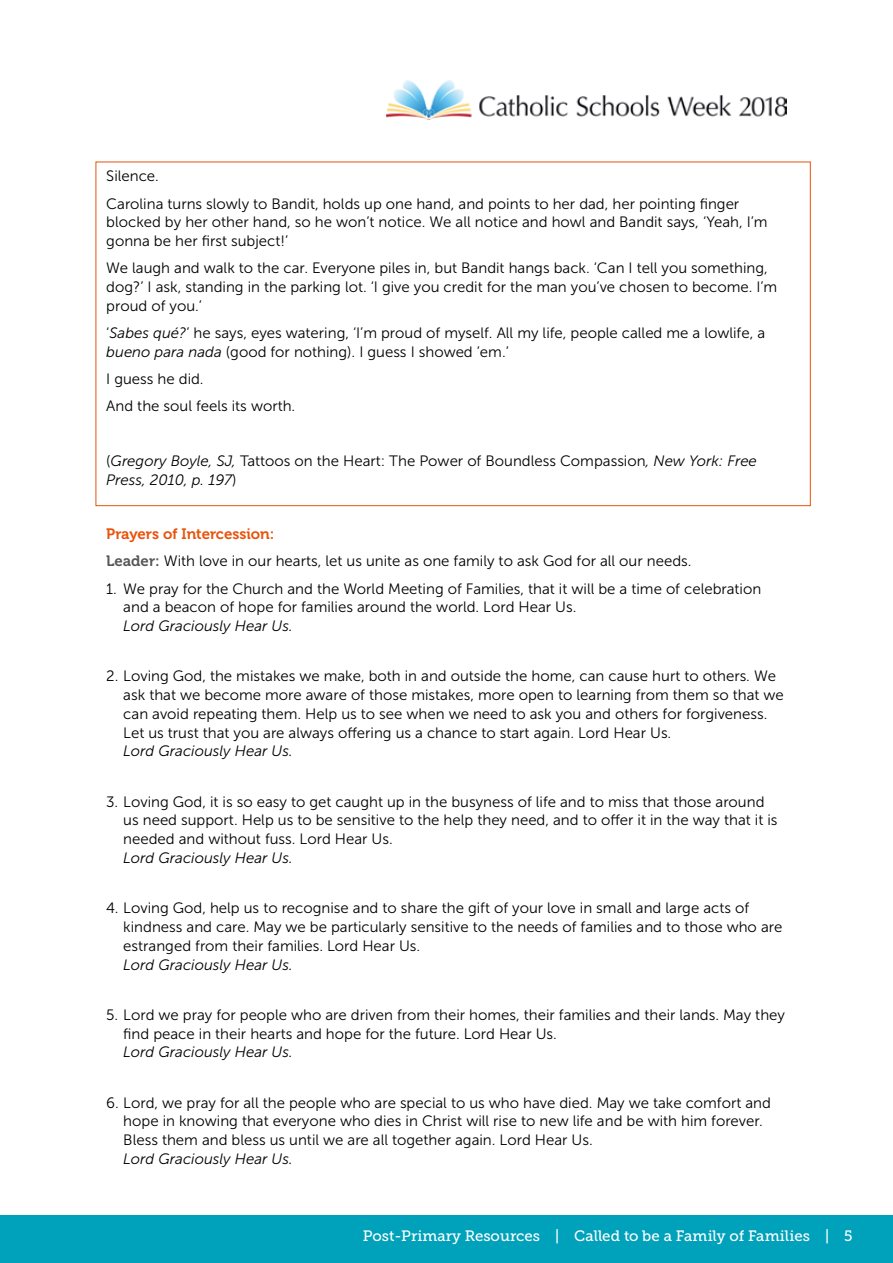
<style>
.page{position:relative;width:893px;height:1263px;background:#fff}
.page>*{position:absolute;margin:0;border:0;box-sizing:border-box;transform-origin:0 0}
.t1{font:15px/18.8px "Museo Sans 300";color:#000}
.t2{font:italic 15px "Museo Sans 300";color:#000}
.t3{font:15px "Museo Slab 500";color:#fff}
.t4{font:15px "Museo 700";color:#e8520b}
.s1{font-style:italic}
.s2{font-family:"Museo 700";color:#575756}
</style>
<div class="page">
<div style="left:0;top:1215px;width:893px;height:48px;background:#00a1ba"></div>
<img style="left:387px;top:80px;width:399px;height:39px">
<p class="t1" style="left:106px;top:163px;width:634px;line-height:27.3px">Silence.<br>Carolina turns slowly to Bandit, holds up one hand, and points to her dad, her pointing finger</p>
<p class="t1" style="left:106px;top:213px;width:663px">blocked by her other hand, so he won’t notice. We all notice and howl and Bandit says, ‘Yeah, I’m gonna be her first subject!’</p>
<p class="t1" style="left:106px;top:259px;width:673px">We laugh and walk to the car. Everyone piles in, but Bandit hangs back. ‘Can I tell you something, dog?’ I ask, standing in the parking lot. ‘I give you credit for the man you’ve chosen to become. I’m proud of you.’</p>
<p class="t1" style="left:106px;top:324px;width:660px">‘<span class="s1">Sabes qué?</span>’ he says, eyes watering, ‘I’m proud of myself. All my life, people called me a lowlife, a <span class="s1">bueno para nada</span> (good for nothing). I guess I showed ’em.’</p>
<p class="t1" style="left:106px;top:365px;width:190px;line-height:27.3px">I guess he did.<br>And the soul feels its worth.</p>
<p class="t1" style="left:106px;top:451px;width:652px">(<span class="s1">Gregory Boyle, SJ,</span> Tattoos on the Heart: The Power of Boundless Compassion<span class="s1">, New York: Free<br>Press, 2010, p. 197</span>)</p>
<p class="t4" style="left:106px;top:526px;width:170px">Prayers of Intercession:</p>
<p class="t1" style="left:106px;top:552px;width:587px"><span class="s2">Leader:</span> With love in our hearts, let us unite as one family to ask God for all our needs.</p>
<p class="t1" style="left:123px;top:579px;width:639px;text-indent:-17px">1. We pray for the Church and the World Meeting of Families, that it will be a time of celebration and a beacon of hope for families around the world. Lord Hear Us.</p>
<p class="t2" style="left:123px;top:618px;width:171px">Lord Graciously Hear Us.</p>
<p class="t1" style="left:123px;top:667px;width:662px;text-indent:-17px">2. Loving God, the mistakes we make, both in and outside the home, can cause hurt to others. We ask that we become more aware of those mistakes, more open to learning from them so that we can avoid repeating them. Help us to see when we need to ask you and others for forgiveness.<br>Let us trust that you are always offering us a chance to start again. Lord Hear Us.</p>
<p class="t2" style="left:123px;top:743px;width:171px">Lord Graciously Hear Us.</p>
<p class="t1" style="left:123px;top:792px;width:656px;text-indent:-17px">3. Loving God, it is so easy to get caught up in the busyness of life and to miss that those around us need support. Help us to be sensitive to the help they need, and to offer it in the way that it is needed and without fuss. Lord Hear Us.</p>
<p class="t2" style="left:123px;top:850px;width:171px">Lord Graciously Hear Us.</p>
<p class="t1" style="left:123px;top:899px;width:660px;text-indent:-17px">4. Loving God, help us to recognise and to share the gift of your love in small and large acts of kindness and care. May we be particularly sensitive to the needs of families and to those who are estranged from their families. Lord Hear Us.</p>
<p class="t2" style="left:123px;top:956px;width:171px">Lord Graciously Hear Us.</p>
<p class="t1" style="left:123px;top:1005px;width:663px;text-indent:-17px">5. Lord we pray for people who are driven from their homes, their families and their lands. May they find peace in their hearts and hope for the future. Lord Hear Us.</p>
<p class="t2" style="left:123px;top:1044px;width:171px">Lord Graciously Hear Us.</p>
<p class="t1" style="left:123px;top:1093px;width:649px;text-indent:-17px">6. Lord, we pray for all the people who are special to us who have died. May we take comfort and hope in knowing that everyone who dies in Christ will rise to new life and be with him forever.<br>Bless them and bless us until we are all together again. Lord Hear Us.</p>
<p class="t2" style="left:123px;top:1150px;width:171px">Lord Graciously Hear Us.</p>
<p class="t3" style="left:363px;top:1227px;width:491px">Post-Primary Resources | Called to be a Family of Families | 5</p>
</div>
